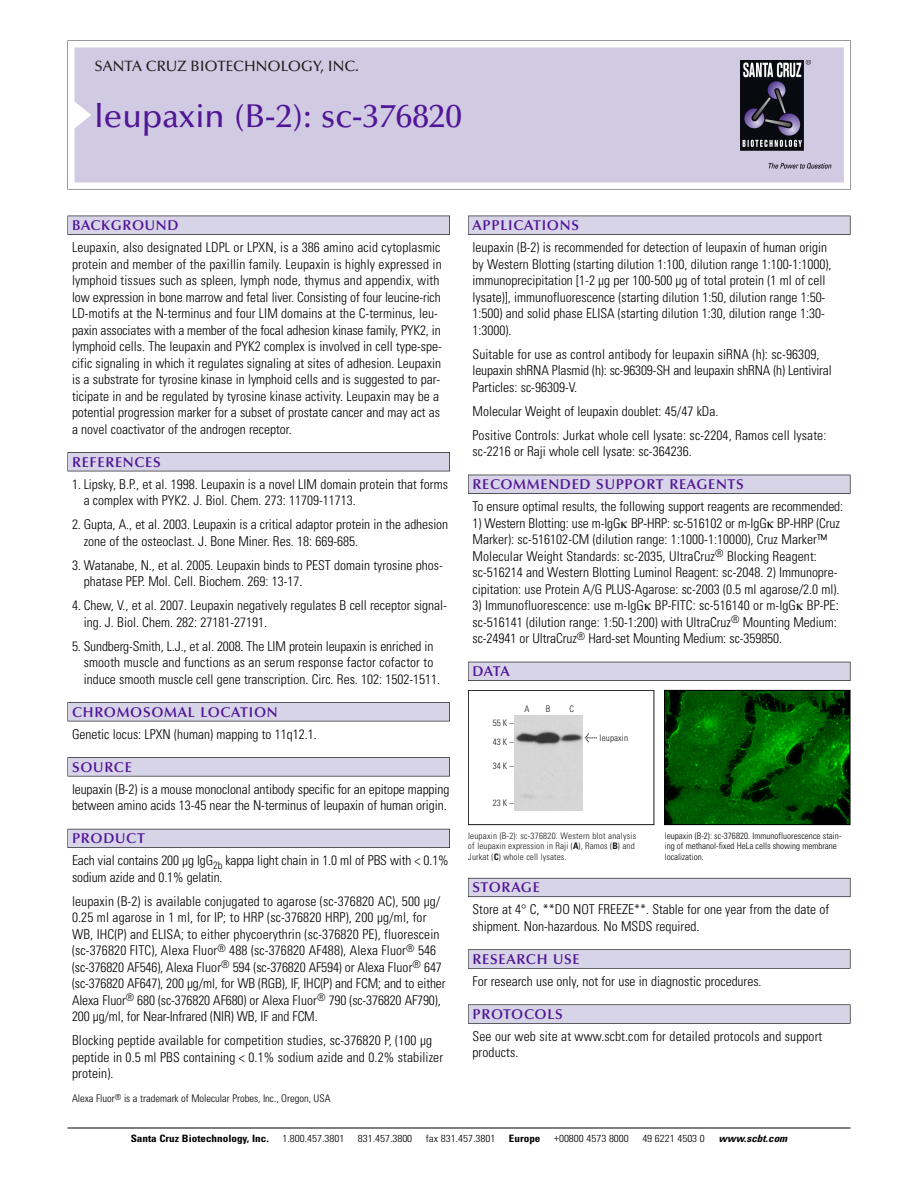
<style>
.page{position:relative;width:918px;height:1188px;background:#fff}
.page>*{position:absolute;margin:0;border:0;box-sizing:border-box;transform-origin:0 0}
.t1{font:500 33px "Optima";color:#511695}
.t2{font:500 15px "Optima";color:#231f20}
.t3{font:600 14.25px "Optima";letter-spacing:.05em;color:#511695}
.t4{font:300 condensed 13.5px/16.5px "Univers";color:#000}
.t5{font:300 condensed 10.5px "Univers";color:#000}
.t6{font:300 condensed 10.2px "Univers";color:#000;scale:1.1 1}
.t7{font:700 condensed 10.2px "Univers";color:#000;scale:1.1 1}
.t8{font:italic 700 condensed 10.2px "Univers";color:#000;scale:1.1 1}
.t9{font:300 condensed 9px/10.5px "Univers";letter-spacing:.015em;color:#191919}
.t10{font:300 condensed 9px/10.5px "Univers";color:#000}
.s1{font-family:"Meta Plus";font-weight:400;font-stretch:normal;font-size:10.5px}
.s2{font-weight:700}
</style>
<div class="page">
<svg style="left:68px;top:40px;width:783px;height:149px"></svg>
<div style="left:74px;top:47px;width:770px;height:135px;background:#d1cae3"></div>
<img style="left:741px;top:60px;width:90px;height:108px">
<div style="left:68px;top:216px;width:382px;height:19px;background:#535256"></div>
<div style="left:68px;top:216px;width:381px;height:18px;background:#d7d4e8"></div>
<div style="left:68px;top:452px;width:382px;height:19px;background:#515155"></div>
<div style="left:68px;top:453px;width:381px;height:18px;background:#d7d4e8"></div>
<div style="left:68px;top:702px;width:382px;height:19px;background:#545357"></div>
<div style="left:68px;top:703px;width:381px;height:18px;background:#d7d4e8"></div>
<div style="left:68px;top:757px;width:382px;height:19px;background:#575659"></div>
<div style="left:68px;top:758px;width:381px;height:18px;background:#d7d4e8"></div>
<div style="left:68px;top:829px;width:382px;height:19px;background:#595860"></div>
<div style="left:68px;top:829px;width:381px;height:18px;background:#d7d4e8"></div>
<div style="left:468px;top:216px;width:382px;height:19px;background:#535256"></div>
<div style="left:468px;top:216px;width:382px;height:18px;background:#d7d4e8"></div>
<div style="left:468px;top:475px;width:382px;height:19px;background:#525156"></div>
<div style="left:468px;top:475px;width:382px;height:18px;background:#d7d4e8"></div>
<div style="left:468px;top:662px;width:382px;height:19px;background:#515057"></div>
<div style="left:468px;top:662px;width:382px;height:18px;background:#d7d4e8"></div>
<div style="left:468px;top:878px;width:382px;height:19px;background:#64626c"></div>
<div style="left:468px;top:878px;width:382px;height:18px;background:#d7d4e8"></div>
<div style="left:468px;top:949px;width:382px;height:20px;background:#666"></div>
<div style="left:468px;top:950px;width:382px;height:18px;background:#d7d4e8"></div>
<svg style="left:468px;top:1004px;width:382px;height:20px"></svg>
<div style="left:468px;top:1005px;width:382px;height:18px;background:#d7d4e8"></div>
<hr style="left:68px;top:1128px;width:782px;height:1px;background:#000">
<div style="left:468px;top:690px;width:186px;height:135px;border:1px solid #191919"></div>
<img style="left:515px;top:715px;width:68px;height:95px">
<img style="left:666px;top:692px;width:182px;height:131px">
<div style="left:664px;top:690px;width:186px;height:135px;border:1px solid #000"></div>
<p class="t2" style="left:94px;top:60px;width:266px">SANTA CRUZ BIOTECHNOLOGY, INC.</p>
<h1 class="t1" style="left:94px;top:102px;width:369px">leupaxin (B-2): sc-376820</h1>
<p class="t3" style="left:72px;top:219px;width:108px">BACKGROUND</p>
<p class="t4" style="left:72px;top:240px;width:371px">Leupaxin, also designated LDPL or LPXN, is a 386 amino acid cytoplasmic protein and member of the paxillin family. Leupaxin is highly expressed in lymphoid tissues such as spleen, lymph node, thymus and appendix, with low expression in bone marrow and fetal liver. Consisting of four leucine-rich LD-motifs at the N-terminus and four LIM domains at the C-terminus, leu&shy;paxin associates with a member of the focal adhesion kinase family, PYK2, in lymphoid cells. The leupaxin and PYK2 complex is involved in cell type-spe&shy;cific signaling in which it regulates signaling at sites of adhesion. Leupaxin is a substrate for tyrosine kinase in lymphoid cells and is suggested to par&shy;ticipate in and be regulated by tyrosine kinase activity. Leupaxin may be a potential progression marker for a subset of prostate cancer and may act as a novel coactivator of the androgen receptor.</p>
<p class="t3" style="left:72px;top:456px;width:90px">REFERENCES</p>
<p class="t4" style="left:84px;top:477px;width:366px;text-indent:-12px">1. Lipsky, B.P., et al. 1998. Leupaxin is a novel LIM domain protein that forms a complex with PYK2. J. Biol. Chem. 273: 11709-11713.</p>
<p class="t4" style="left:84px;top:517px;width:366px;text-indent:-12px">2. Gupta, A., et al. 2003. Leupaxin is a critical adaptor protein in the adhesion zone of the osteoclast. J. Bone Miner. Res. 18: 669-685.</p>
<p class="t4" style="left:84px;top:558px;width:361px;text-indent:-12px">3. Watanabe, N., et al. 2005. Leupaxin binds to PEST domain tyrosine phos&shy;phatase PEP. Mol. Cell. Biochem. 269: 13-17.</p>
<p class="t4" style="left:84px;top:598px;width:365px;text-indent:-12px">4. Chew, V., et al. 2007. Leupaxin negatively regulates B cell receptor signal&shy;ing. J. Biol. Chem. 282: 27181-27191.</p>
<p class="t4" style="left:84px;top:639px;width:358px;text-indent:-12px">5. Sundberg-Smith, L.J., et al. 2008. The LIM protein leupaxin is enriched in smooth muscle and functions as an serum response factor cofactor to induce smooth muscle cell gene transcription. Circ. Res. 102: 1502-1511.</p>
<p class="t3" style="left:72px;top:706px;width:207px">CHROMOSOMAL LOCATION</p>
<p class="t4" style="left:72px;top:727px;width:246px">Genetic locus: LPXN (human) mapping to 11q12.1.</p>
<p class="t3" style="left:72px;top:761px;width:61px">SOURCE</p>
<p class="t4" style="left:72px;top:782px;width:379px">leupaxin (B-2) is a mouse monoclonal antibody specific for an epitope mapping between amino acids 13-45 near the N-terminus of leupaxin of human origin.</p>
<p class="t3" style="left:72px;top:832px;width:74px">PRODUCT</p>
<p class="t4" style="left:72px;top:854px;width:378px">Each vial contains 200 µg IgG<sub>2b</sub> kappa light chain in 1.0 ml of PBS with &lt; 0.1% sodium azide and 0.1% gelatin.</p>
<p class="t4" style="left:72px;top:894px;width:375px">leupaxin (B-2) is available conjugated to agarose (sc-376820 AC), 500 µg/ 0.25 ml agarose in 1 ml, for IP; to HRP (sc-376820 HRP), 200 µg/ml, for WB, IHC(P) and ELISA; to either phycoerythrin (sc-376820 PE), fluorescein (sc-376820 FITC), Alexa Fluor<sup>®</sup> 488 (sc-376820 AF488), Alexa Fluor<sup>®</sup> 546 (sc-376820 AF546), Alexa Fluor<sup>®</sup> 594 (sc-376820 AF594) or Alexa Fluor<sup>®</sup> 647 (sc-376820 AF647), 200 µg/ml, for WB (RGB), IF, IHC(P) and FCM; and to either Alexa Fluor<sup>®</sup> 680 (sc-376820 AF680) or Alexa Fluor<sup>®</sup> 790 (sc-376820 AF790), 200 µg/ml, for Near-Infrared (NIR) WB, IF and FCM.</p>
<p class="t4" style="left:72px;top:1034px;width:373px">Blocking peptide available for competition studies, sc-376820 P, (100 µg peptide in 0.5 ml PBS containing &lt; 0.1% sodium azide and 0.2% stabilizer protein).</p>
<p class="t5" style="left:72px;top:1095px;width:260px">Alexa Fluor<sup>®</sup> is a trademark of Molecular Probes, Inc., Oregon, USA</p>
<p class="t3" style="left:473px;top:219px;width:108px">APPLICATIONS</p>
<p class="t4" style="left:473px;top:240px;width:360px">leupaxin (B-2) is recommended for detection of leupaxin of human origin by Western Blotting (starting dilution 1:100, dilution range 1:100-1:1000), immunoprecipitation [1-2 µg per 100-500 µg of total protein (1 ml of cell lysate)], immunofluorescence (starting dilution 1:50, dilution range 1:50- 1:500) and solid phase ELISA (starting dilution 1:30, dilution range 1:30- 1:3000).</p>
<p class="t4" style="left:473px;top:347px;width:361px">Suitable for use as control antibody for leupaxin siRNA (h): sc-96309, leupaxin shRNA Plasmid (h): sc-96309-SH and leupaxin shRNA (h) Lentiviral<br>Particles: sc-96309-V.</p>
<p class="t4" style="left:473px;top:400px;width:355px;line-height:24px">Molecular Weight of leupaxin doublet: 45/47 kDa.<br>Positive Controls: Jurkat whole cell lysate: sc-2204, Ramos cell lysate:</p>
<p class="t4" style="left:473px;top:444px;width:221px">sc-2216 or Raji whole cell lysate: sc-364236.</p>
<p class="t3" style="left:473px;top:478px;width:273px">RECOMMENDED SUPPORT REAGENTS</p>
<p class="t4" style="left:473px;top:499px;width:372px">To ensure optimal results, the following support reagents are recommended:</p>
<p class="t4" style="left:473px;top:516px;width:369px">1) Western Blotting: use m-IgG BP-HRP: sc-516102 or m-IgG BP-HRP (Cruz Marker): sc-516102-CM (dilution range: 1:1000-1:10000), Cruz Marker™ Molecular Weight Standards: sc-2035, UltraCruz<sup>®</sup> Blocking Reagent: sc-516214 and Western Blotting Luminol Reagent: sc-2048. 2) Immunopre&shy;cipitation: use Protein A/G PLUS-Agarose: sc-2003 (0.5 ml agarose/2.0 ml).</p>
<p class="t4" style="left:473px;top:598px;width:368px">3) Immunofluorescence: use m-IgG BP-FITC: sc-516140 or m-IgG BP-PE: sc-516141 (dilution range: 1:50-1:200) with UltraCruz<sup>®</sup> Mounting Medium: sc-24941 or UltraCruz<sup>®</sup> Hard-set Mounting Medium: sc-359850.</p>
<p class="t3" style="left:473px;top:665px;width:39px">DATA</p>
<p class="t9" style="left:493px;top:715px;width:22px;line-height:18.3px">55K–<br>43K–</p>
<p class="t9" style="left:493px;top:761px;width:22px">34K–</p>
<p class="t9" style="left:493px;top:798px;width:22px">23K–</p>
<p class="t9" style="left:524px;top:704px;width:7px">A</p>
<p class="t9" style="left:546px;top:704px;width:6px">B</p>
<p class="t9" style="left:569px;top:704px;width:6px">C</p>
<p class="t9" style="left:585px;top:734px;width:45px"><span class="s1">&lt;</span> leupaxin</p>
<p class="t9" style="left:468px;top:831px;width:170px">leupaxin (B-2): sc-376820. Western blot analysis of leupaxin expression in Raji (<span class="s2">A</span>), Ramos (<span class="s2">B</span>) and<br>Jurkat (<span class="s2">C</span>) whole cell lysates.</p>
<p class="t10" style="left:665px;top:831px;width:178px">leupaxin (B-2): sc-376820. Immunofluorescence stain&shy;ing of methanol-fixed HeLa cells showing membrane localization.</p>
<p class="t3" style="left:473px;top:882px;width:69px">STORAGE</p>
<p class="t4" style="left:473px;top:903px;width:358px">Store at 4° C, **DO NOT FREEZE**. Stable for one year from the date of shipment. Non-hazardous. No MSDS required.</p>
<p class="t3" style="left:473px;top:953px;width:109px">RESEARCH USE</p>
<p class="t4" style="left:473px;top:974px;width:291px">For research use only, not for use in diagnostic procedures.</p>
<p class="t3" style="left:473px;top:1008px;width:92px">PROTOCOLS</p>
<p class="t4" style="left:473px;top:1029px;width:351px">See our web site at www.scbt.com for detailed protocols and support products.</p>
<p class="t7" style="left:131px;top:1135px;width:127px">Santa Cruz Biotechnology, Inc.</p>
<p class="t6" style="left:282px;top:1135px;width:58px">1.800.457.3801</p>
<p class="t6" style="left:358px;top:1135px;width:51px">831.457.3800</p>
<p class="t6" style="left:426px;top:1135px;width:65px">fax 831.457.3801</p>
<p class="t7" style="left:509px;top:1135px;width:30px">Europe</p>
<p class="t6" style="left:554px;top:1135px;width:69px">+00800 4573 8000</p>
<p class="t6" style="left:642px;top:1135px;width:58px">49 6221 4503 0</p>
<p class="t8" style="left:719px;top:1135px;width:66px">www.scbt.com</p>
</div>
